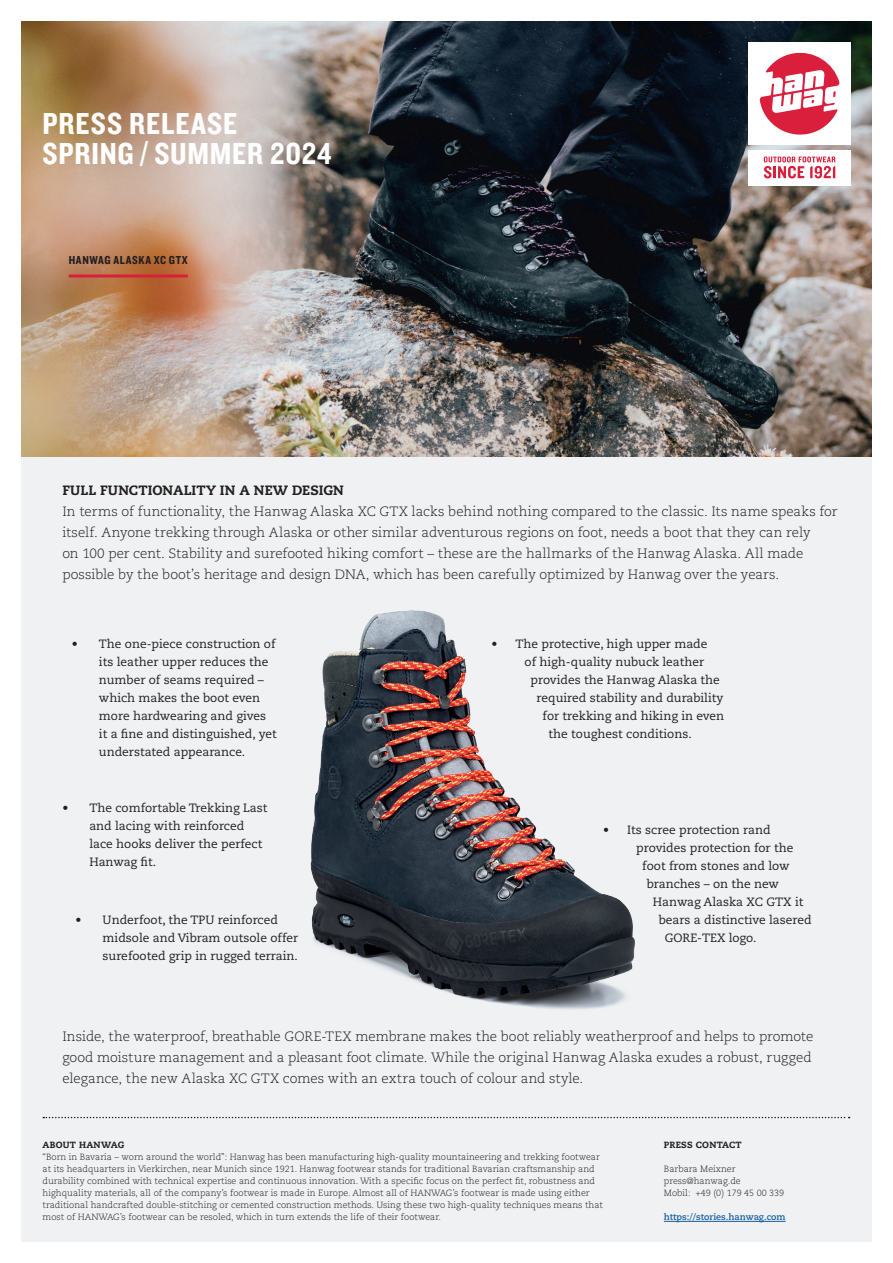
<style>
.page{position:relative;width:893px;height:1263px;background:#fff}
.page>*{position:absolute;margin:0;border:0;box-sizing:border-box;transform-origin:0 0}
.t1{font:31.5px/30px "Knockout 50 Welterweight";letter-spacing:.025em;color:#fff}
.t2{font:300 13.5px/21px "Caecilia LT Std";color:#231f20}
.t3{font:800 13.5px "Caecilia LT Std";letter-spacing:.01em;color:#231f20}
.t4{font:12px/18px "Caecilia LT Std";color:#231f20}
.t5{font:12px "Knockout 50 Welterweight";letter-spacing:.055em;color:#231f20}
.t6{font:300 9px/12px "Caecilia LT Std";color:#231f20}
.t7{font:700 9px "Caecilia LT Std";color:#175d9e}
.t8{font:800 9px "Caecilia LT Std";letter-spacing:.025em;color:#231f20}
</style>
<div class="page">
<div style="left:21px;top:21px;width:851px;height:1221px;background:#f0f1f2"></div>
<img style="left:21px;top:21px;width:851px;height:435px">
<svg style="left:43px;top:1117px;width:807px;height:1px"></svg>
<div style="left:748px;top:150px;width:102px;height:35px;background:#fff"></div>
<svg style="left:764px;top:156px;width:71px;height:22px"></svg>
<div style="left:748px;top:43px;width:102px;height:102px;background:#fff"></div>
<svg style="left:759px;top:52px;width:81px;height:83px"></svg>
<hr style="left:69px;top:275px;width:119px;height:3px;background:#da1f3d">
<img style="left:310px;top:610px;width:325px;height:399px">
<hr style="left:664px;top:1221px;width:122px;height:1px;background:#175d9e">
<h1 class="t1" style="left:43px;top:107px;width:291px">PRESS RELEASE<br>SPRING / SUMMER 2024</h1>
<h3 class="t5" style="left:69px;top:252px;width:121px">HANWAG ALASKA XC GTX</h3>
<h2 class="t3" style="left:62px;top:482px;width:283px">FULL FUNCTIONALITY IN A NEW DESIGN</h2>
<p class="t2" style="left:62px;top:501px;width:777px">In terms of functionality, the Hanwag Alaska XC GTX lacks behind nothing compared to the classic. Its name speaks for itself. Anyone trekking through Alaska or other similar adventurous regions on foot, needs a boot that they can rely<br>on 100 per cent. Stability and surefooted hiking comfort – these are the hallmarks of the Hanwag Alaska. All made possible by the boot’s heritage and design DNA, which has been carefully optimized by Hanwag over the years.</p>
<h3 class="t4" style="left:99px;top:635px;width:179px;text-indent:-27px">• The one-piece construction of its leather upper reduces the number of seams required – which makes the boot even more hardwearing and gives it a fine and distinguished, yet understated appearance.</h3>
<h3 class="t4" style="left:89px;top:799px;width:180px;text-indent:-27px">• The comfortable Trekking Last and lacing with reinforced lace hooks deliver the perfect<br>Hanwag fit.</h3>
<h3 class="t4" style="left:103px;top:911px;width:197px;text-indent:-27px">• Underfoot, the TPU reinforced midsole and Vibram outsole offer surefooted grip in rugged terrain.</h3>
<h3 class="t4" style="left:492px;top:635px;width:217px">• The protective, high upper made</h3>
<h3 class="t4" style="left:525px;top:653px;width:181px">of high-quality nubuck leather</h3>
<h3 class="t4" style="left:531px;top:671px;width:191px">provides the Hanwag Alaska the</h3>
<h3 class="t4" style="left:537px;top:689px;width:188px">required stability and durability</h3>
<h3 class="t4" style="left:543px;top:707px;width:183px">for trekking and hiking in even</h3>
<h3 class="t4" style="left:549px;top:725px;width:145px">the toughest conditions.</h3>
<h3 class="t4" style="left:603px;top:821px;width:169px">• Its scree protection rand</h3>
<h3 class="t4" style="left:636px;top:839px;width:159px">provides protection for the</h3>
<h3 class="t4" style="left:642px;top:857px;width:149px">foot from stones and low</h3>
<h3 class="t4" style="left:647px;top:875px;width:134px">branches – on the new</h3>
<h3 class="t4" style="left:653px;top:893px;width:152px">Hanwag Alaska XC GTX it</h3>
<h3 class="t4" style="left:659px;top:911px;width:154px">bears a distinctive lasered</h3>
<h3 class="t4" style="left:665px;top:929px;width:93px">GORE-TEX logo.</h3>
<p class="t2" style="left:62px;top:1026px;width:753px">Inside, the waterproof, breathable GORE-TEX membrane makes the boot reliably weatherproof and helps to promote good moisture management and a pleasant foot climate. While the original Hanwag Alaska exudes a robust, rugged elegance, the new Alaska XC GTX comes with an extra touch of colour and style.</p>
<p class="t8" style="left:43px;top:1140px;width:83px">ABOUT HANWAG</p>
<p class="t6" style="left:43px;top:1151px;width:562px">“Born in Bavaria – worn around the world”: Hanwag has been manufacturing high-quality mountaineering and trekking footwear at its headquarters in Vierkirchen, near Munich since 1921. Hanwag footwear stands for traditional Bavarian craftsmanship and durability combined with technical expertise and continuous innovation. With a specific focus on the perfect fit, robustness and highquality materials, all of the company’s footwear is made in Europe. Almost all of HANWAG’s footwear is made using either traditional handcrafted double-stitching or cemented construction methods. Using these two high-quality techniques means that most of HANWAG’s footwear can be resoled, which in turn extends the life of their footwear.</p>
<p class="t8" style="left:664px;top:1140px;width:79px">PRESS CONTACT</p>
<p class="t6" style="left:664px;top:1163px;width:122px">Barbara Meixner press@hanwag.de<br>Mobil: +49 (0) 179 45 00 339</p>
<p class="t7" style="left:664px;top:1212px;width:123px">https://stories.hanwag.com</p>
</div>
